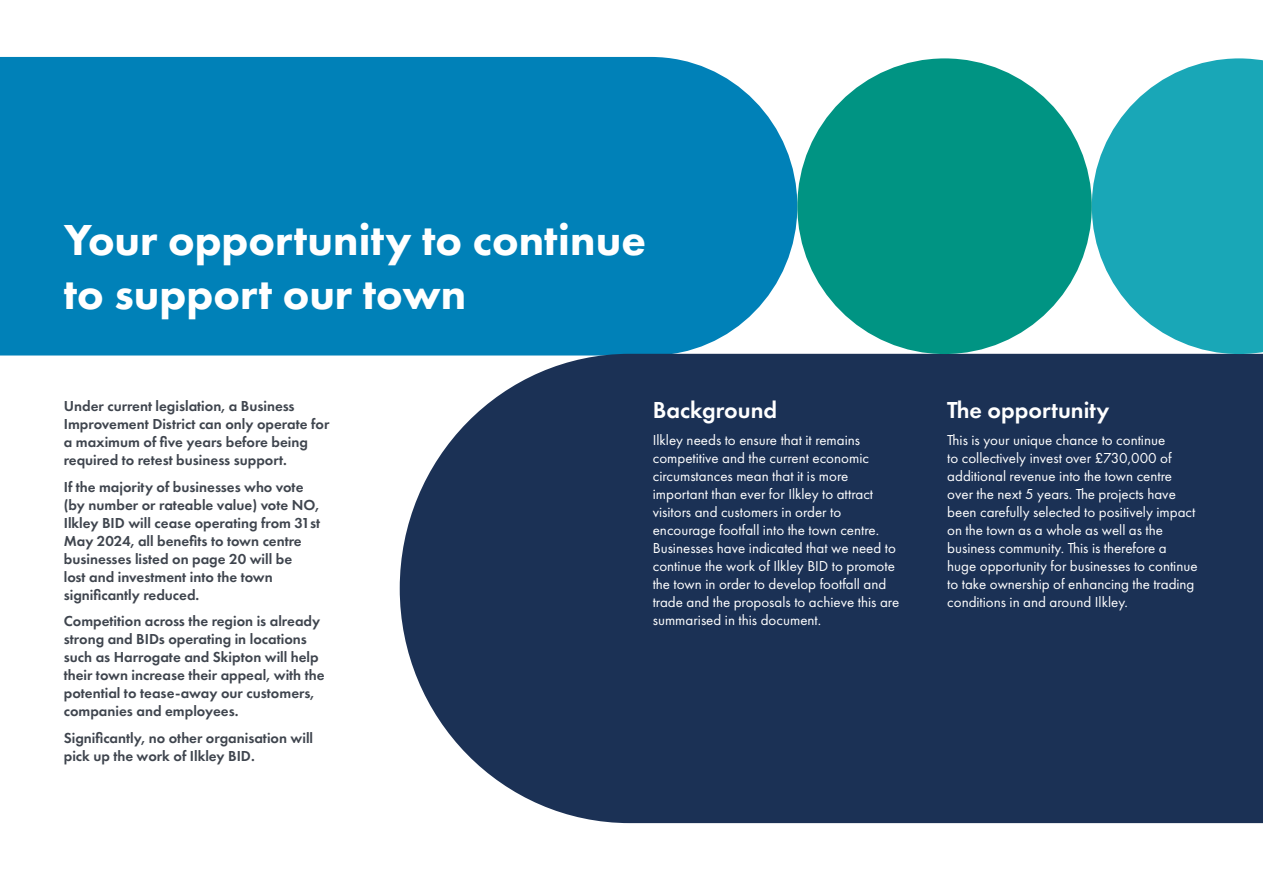
<style>
.page{position:relative;width:1263px;height:893px;background:#fff}
.page>*{position:absolute;margin:0;border:0;box-sizing:border-box;transform-origin:0 0}
.t1{font:800 45px/54px "Futura PT";color:#fff}
.t2{font:600 24px "Futura PT";color:#fff}
.t3{font:15px/18px "Futura PT";color:#fff}
.t4{font:600 15px/18px "Futura PT";color:#3f454e}
</style>
<div class="page">
<div style="left:0;top:57px;width:797px;height:298px;background:#0081b8"></div>
<div style="left:400px;top:354px;width:863px;height:469px;background:#1b3155"></div>
<div style="left:797px;top:58px;width:295px;height:296px;background:#009483;border-radius:50%"></div>
<svg style="left:1092px;top:58px;width:171px;height:296px;fill:#19a7b7"></svg>
<h1 class="t1" style="left:64px;top:212px;width:584px">Your opportunity to continue to support our town</h1>
<p class="t4" style="left:64px;top:397px;width:267px">Under current legislation, a Business Improvement District can only operate for a maximum of five years before being required to retest business support.</p>
<p class="t4" style="left:64px;top:477px;width:258px">If the majority of businesses who vote (by number or rateable value) vote NO, Ilkley BID will cease operating from 31st May 2024, all benefits to town centre businesses listed on page 20 will be<br>lost and investment into the town significantly reduced.</p>
<p class="t4" style="left:64px;top:612px;width:262px">Competition across the region is already strong and BIDs operating in locations such as Harrogate and Skipton will help their town increase their appeal, with the potential to tease-away our customers, companies and employees.</p>
<p class="t4" style="left:64px;top:728px;width:251px">Significantly, no other organisation will pick up the work of Ilkley BID.</p>
<h2 class="t2" style="left:653px;top:395px;width:126px">Background</h2>
<p class="t3" style="left:653px;top:430px;width:248px">Ilkley needs to ensure that it remains competitive and the current economic circumstances mean that it is more important than ever for Ilkley to attract visitors and customers in order to encourage footfall into the town centre.<br>Businesses have indicated that we need to continue the work of Ilkley BID to promote the town in order to develop footfall and trade and the proposals to achieve this are summarised in this document.</p>
<h2 class="t2" style="left:947px;top:395px;width:164px">The opportunity</h2>
<p class="t3" style="left:947px;top:430px;width:252px">This is your unique chance to continue<br>to collectively invest over £730,000 of additional revenue into the town centre over the next 5 years. The projects have been carefully selected to positively impact on the town as a whole as well as the business community. This is therefore a huge opportunity for businesses to continue to take ownership of enhancing the trading conditions in and around Ilkley.</p>
</div>
